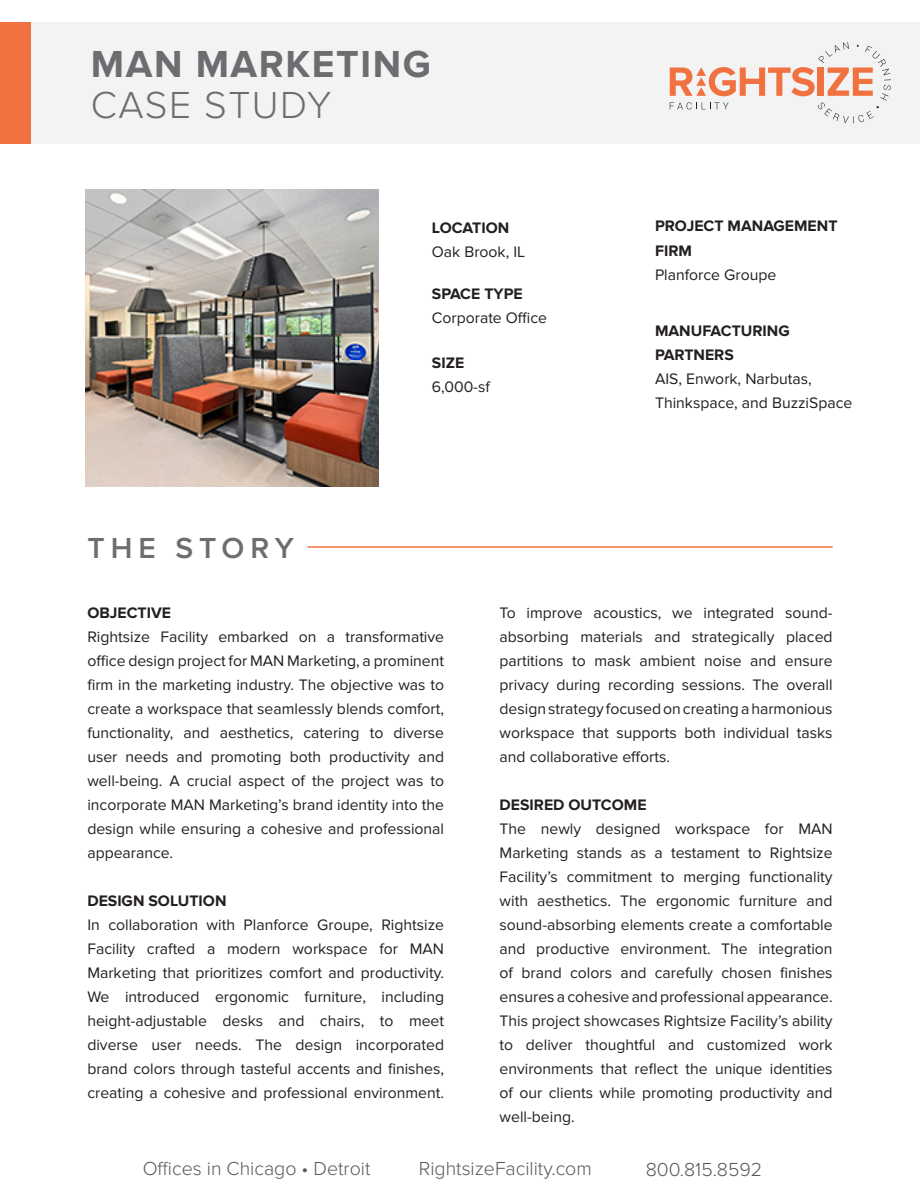
<style>
.page{position:relative;width:920px;height:1191px;background:#fff}
.page>*{position:absolute;margin:0;border:0;box-sizing:border-box;transform-origin:0 0}
.t1{font:700 39px "Proxima Nova";letter-spacing:.04em;color:#6c6d70}
.t2{font:300 39px "Proxima Nova";letter-spacing:.04em;color:#6c6d70}
.t3{font:600 30px "Proxima Nova";letter-spacing:.195em;color:#6c6d70}
.t4{font:300 19.5px "Proxima Nova";color:#57585a}
.ISIAN{font:15.75px/24px "Proxima Nova";color:#231f20;text-align:justify}
.ISIAN-2{font:700 15.75px/24px "Proxima Nova";color:#231f20}
</style>
<div class="page">
<div style="left:16px;top:22px;width:902px;height:121px;background:#f3f3f3"></div>
<div style="left:0;top:22px;width:30px;height:121px;background:#f17241"></div>
<svg style="left:669px;top:42px;width:221px;height:81px"></svg>
<hr style="left:307px;top:546px;width:525px;height:1px;background:#f17241">
<img style="left:86px;top:189px;width:292px;height:297px">
<p class="t1" style="left:91px;top:42px;width:341px">MAN MARKETING</p>
<p class="t2" style="left:91px;top:82px;width:242px">CASE STUDY</p>
<p class="t3" style="left:87px;top:530px;width:208px">THE STORY</p>
<p class="ISIAN-2" style="left:431px;top:216px;width:79px">LOCATION</p>
<p class="ISIAN" style="left:431px;top:240px;width:95px">Oak Brook, IL</p>
<p class="ISIAN-2" style="left:431px;top:282px;width:92px">SPACE TYPE</p>
<p class="ISIAN" style="left:431px;top:306px;width:117px">Corporate Office</p>
<p class="ISIAN-2" style="left:431px;top:351px;width:34px">SIZE</p>
<p class="ISIAN" style="left:431px;top:375px;width:59px">6,000-sf</p>
<p class="ISIAN-2" style="left:654px;top:214px;width:184px">PROJECT MANAGEMENT<br>FIRM</p>
<p class="ISIAN" style="left:654px;top:262px;width:123px">Planforce Groupe</p>
<p class="ISIAN-2" style="left:654px;top:319px;width:136px">MANUFACTURING<br>PARTNERS</p>
<p class="ISIAN" style="left:654px;top:367px;width:199px">AIS, Enwork, Narbutas,<br>Thinkspace, and BuzziSpace</p>
<p class="ISIAN-2" style="left:87px;top:600px;width:85px">OBJECTIVE</p>
<p class="ISIAN" style="left:87px;top:624px;width:358px">Rightsize Facility embarked on a transformative office design project for MAN Marketing, a prominent firm in the marketing industry. The objective was to create a workspace that seamlessly blends comfort, functionality, and aesthetics, catering to diverse user needs and promoting both productivity and well-being. A crucial aspect of the project was to incorporate MAN Marketing’s brand identity into the design while ensuring a cohesive and professional appearance.</p>
<p class="ISIAN-2" style="left:87px;top:888px;width:141px">DESIGN SOLUTION</p>
<p class="ISIAN" style="left:87px;top:912px;width:358px">In collaboration with Planforce Groupe, Rightsize Facility crafted a modern workspace for MAN Marketing that prioritizes comfort and productivity.<br>We introduced ergonomic furniture, including height-adjustable desks and chairs, to meet diverse user needs. The design incorporated brand colors through tasteful accents and finishes, creating a cohesive and professional environment.</p>
<p class="ISIAN" style="left:499px;top:600px;width:334px">To improve acoustics, we integrated sound&shy;absorbing materials and strategically placed partitions to mask ambient noise and ensure privacy during recording sessions. The overall design strategy focused on creating a harmonious workspace that supports both individual tasks and collaborative efforts.</p>
<p class="ISIAN-2" style="left:499px;top:792px;width:148px">DESIRED OUTCOME</p>
<p class="ISIAN" style="left:499px;top:816px;width:334px">The newly designed workspace for MAN Marketing stands as a testament to Rightsize Facility’s commitment to merging functionality with aesthetics. The ergonomic furniture and sound-absorbing elements create a comfortable and productive environment. The integration of brand colors and carefully chosen finishes ensures a cohesive and professional appearance.<br>This project showcases Rightsize Facility’s ability to deliver thoughtful and customized work environments that reflect the unique identities of our clients while promoting productivity and well-being.</p>
<p class="t4" style="left:143px;top:1157px;width:229px">Offices in Chicago • Detroit</p>
<p class="t4" style="left:418px;top:1157px;width:174px">RightsizeFacility.com</p>
<p class="t4" style="left:645px;top:1158px;width:118px">800.815.8592</p>
</div>
